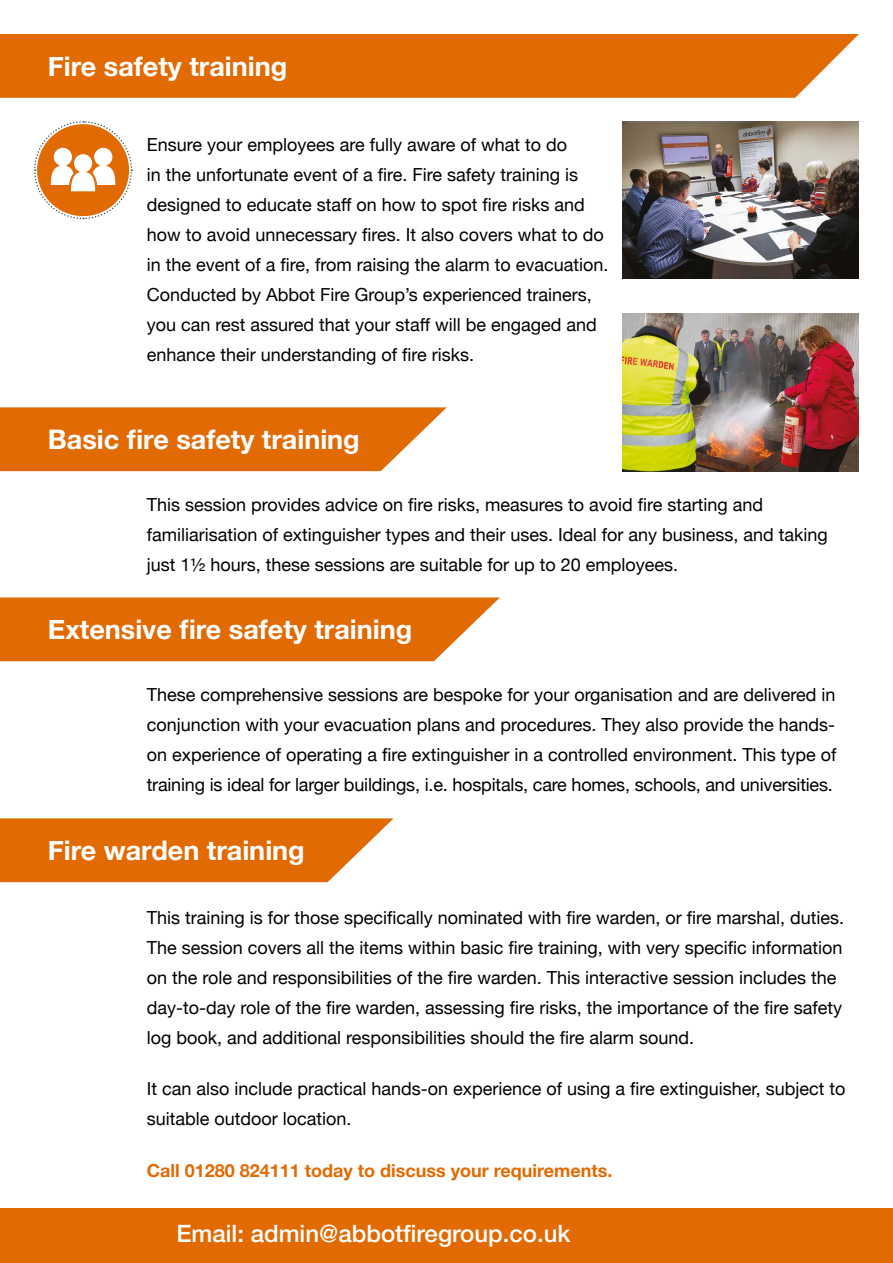
<style>
.page{position:relative;width:893px;height:1263px;background:#fff}
.page>*{position:absolute;margin:0;border:0;box-sizing:border-box;transform-origin:0 0}
.t1{font:700 27px "Helvetica Neue";color:#fff}
.t2{font:500 24px "Helvetica Neue";color:#fff}
.t3{font:18px/30px "Helvetica Neue";color:#000}
.t4{font:700 18px "Helvetica Neue";color:#e16a03}
</style>
<div class="page">
<div style="left:0;top:34px;width:859px;height:64px;background:#e16a03"></div>
<svg style="left:0;top:407px;width:447px;height:64px;background:#e37517"></svg>
<svg style="left:0;top:597px;width:500px;height:64px;background:#e37414"></svg>
<svg style="left:0;top:818px;width:394px;height:64px;background:#e37719"></svg>
<div style="left:0;top:1209px;width:893px;height:54px;background:#e16a03"></div>
<svg style="left:34px;top:121px;width:99px;height:99px"></svg>
<img style="left:623px;top:121px;width:236px;height:158px">
<img style="left:623px;top:314px;width:236px;height:157px">
<h1 class="t1" style="left:48px;top:45px;width:241px">Fire safety training</h1>
<p class="t3" style="left:147px;top:130px;width:463px">Ensure your employees are fully aware of what to do<br>in the unfortunate event of a fire. Fire safety training is designed to educate staff on how to spot fire risks and how to avoid unnecessary fires. It also covers what to do in the event of a fire, from raising the alarm to evacuation.<br>Conducted by Abbot Fire Group’s experienced trainers, you can rest assured that your staff will be engaged and enhance their understanding of fire risks.</p>
<h1 class="t1" style="left:48px;top:418px;width:313px">Basic fire safety training</h1>
<p class="t3" style="left:147px;top:491px;width:683px">This session provides advice on fire risks, measures to avoid fire starting and familiarisation of extinguisher types and their uses. Ideal for any business, and taking just 1½ hours, these sessions are suitable for up to 20 employees.</p>
<h1 class="t1" style="left:48px;top:608px;width:366px">Extensive fire safety training</h1>
<p class="t3" style="left:147px;top:681px;width:691px;text-align:justify">These comprehensive sessions are bespoke for your organisation and are delivered in conjunction with your evacuation plans and procedures. They also provide the hands&shy;on experience of operating a fire extinguisher in a controlled environment. This type of training is ideal for larger buildings, i.e. hospitals, care homes, schools, and universities.</p>
<h1 class="t1" style="left:48px;top:829px;width:258px">Fire warden training</h1>
<p class="t3" style="left:147px;top:904px;width:699px">This training is for those specifically nominated with fire warden, or fire marshal, duties.<br>The session covers all the items within basic fire training, with very specific information on the role and responsibilities of the fire warden. This interactive session includes the day-to-day role of the fire warden, assessing fire risks, the importance of the fire safety log book, and additional responsibilities should the fire alarm sound.</p>
<p class="t3" style="left:147px;top:1075px;width:700px">It can also include practical hands-on experience of using a fire extinguisher, subject to suitable outdoor location.</p>
<p class="t4" style="left:147px;top:1156px;width:467px">Call 01280 824111 today to discuss your requirements.</p>
<h2 class="t2" style="left:176px;top:1219px;width:396px">Email: admin@abbotfiregroup.co.uk</h2>
</div>
